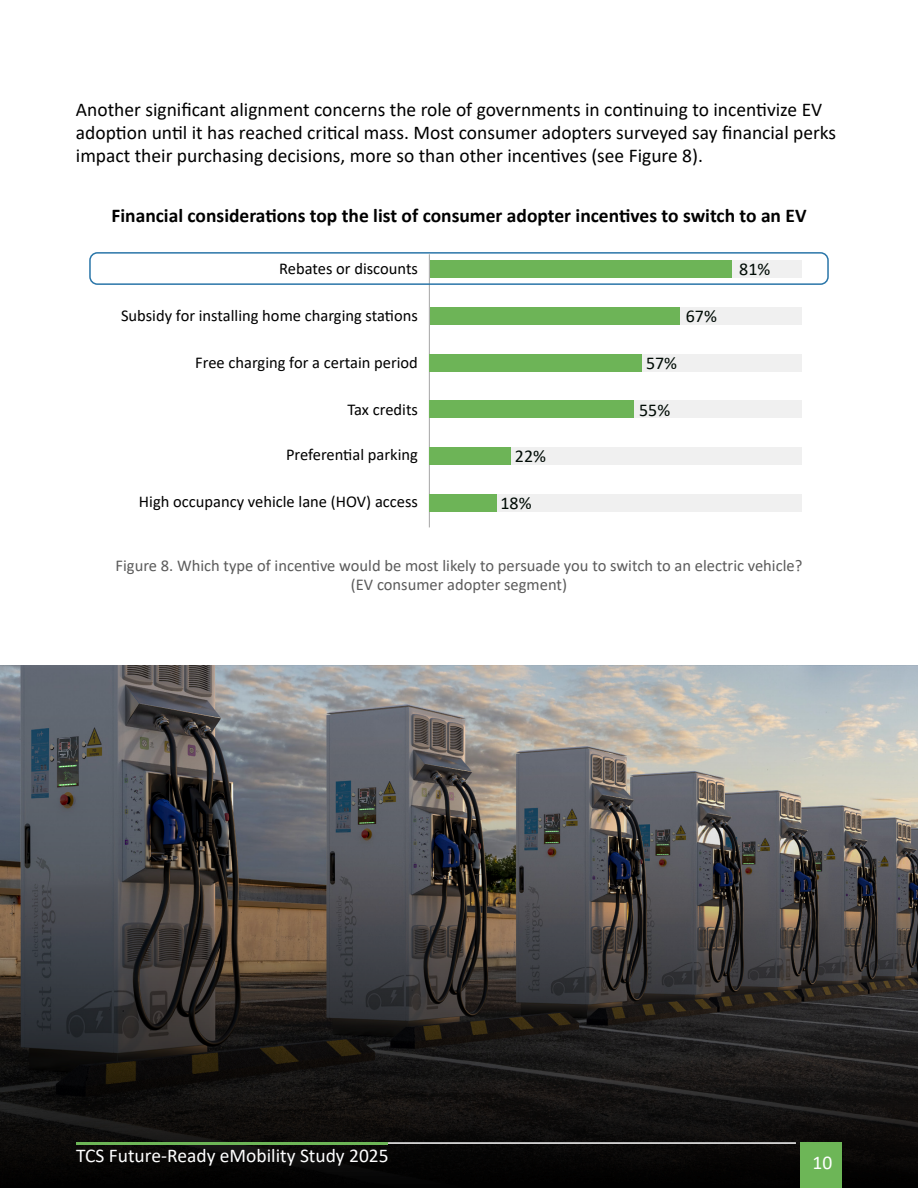
<style>
.page{position:relative;width:918px;height:1188px;background:#fff}
.page>*{position:absolute;margin:0;border:0;box-sizing:border-box;transform-origin:0 0}
.t1{font:19.5px/23.4px "Calibri";color:#000}
.t2{font:700 19.5px "Calibri";color:#000}
.t3{font:19.5px "Calibri";color:#fff}
.t4{font:18px "Calibri";color:#000b05}
.t5{font:16.5px "Calibri";color:#000}
.t6{font:16.5px/19.8px "Calibri";color:#5b5b5b;text-align:center}
</style>
<div class="page">
<svg style="left:0;top:665px;width:918px;height:523px;background:#4a4848"></svg>
<div style="left:800px;top:1142px;width:42px;height:46px;background:#6db657"></div>
<hr style="left:89px;top:1142px;width:707px;height:2px;background:#fff">
<hr style="left:76px;top:1142px;width:312px;height:3px;background:#6db657">
<hr style="left:429px;top:254px;width:1px;height:273px;background:#a5a5a5">
<div style="left:430px;top:260px;width:371px;height:17px;background:#f0f0f0"></div>
<div style="left:430px;top:260px;width:302px;height:17px;background:#6db457"></div>
<div style="left:430px;top:307px;width:371px;height:17px;background:#f0f0f0"></div>
<div style="left:430px;top:307px;width:250px;height:17px;background:#6db457"></div>
<div style="left:430px;top:354px;width:371px;height:17px;background:#f0f0f0"></div>
<div style="left:429px;top:354px;width:212px;height:17px;background:#6db457"></div>
<div style="left:430px;top:401px;width:371px;height:17px;background:#f0f0f0"></div>
<div style="left:429px;top:401px;width:205px;height:17px;background:#6db457"></div>
<div style="left:430px;top:448px;width:371px;height:17px;background:#f0f0f0"></div>
<div style="left:429px;top:448px;width:82px;height:17px;background:#6db457"></div>
<div style="left:430px;top:495px;width:371px;height:17px;background:#f0f0f0"></div>
<div style="left:429px;top:495px;width:68px;height:17px;background:#6db457"></div>
<div style="left:89px;top:252px;width:740px;height:33px;border:2px solid #2975a8;border-radius:7px"></div>
<p class="t1" style="left:76px;top:97px;width:762px">Another significant alignment concerns the role of governments in continuing to incentivize EV adoption until it has reached critical mass. Most consumer adopters surveyed say financial perks impact their purchasing decisions, more so than other incentives (see Figure 8).</p>
<p class="t2" style="left:111px;top:202px;width:697px">Financial considerations top the list of consumer adopter incentives to switch to an EV</p>
<p class="t5" style="left:279px;top:257px;width:140px">Rebates or discounts</p>
<p class="t5" style="left:121px;top:304px;width:298px">Subsidy for installing home charging stations</p>
<p class="t5" style="left:195px;top:351px;width:224px">Free charging for a certain period</p>
<p class="t5" style="left:347px;top:398px;width:72px">Tax credits</p>
<p class="t5" style="left:286px;top:444px;width:133px">Preferential parking</p>
<p class="t5" style="left:139px;top:490px;width:281px">High occupancy vehicle lane (HOV) access</p>
<p class="t4" style="left:515px;top:444px;width:33px">22%</p>
<p class="t4" style="left:500px;top:491px;width:33px">18%</p>
<p class="t4" style="left:686px;top:303px;width:33px">67%</p>
<p class="t4" style="left:646px;top:350px;width:33px">57%</p>
<p class="t4" style="left:639px;top:397px;width:33px">55%</p>
<p class="t4" style="left:739px;top:256px;width:33px">81%</p>
<p class="t6" style="left:116px;top:555px;width:688px">Figure 8. Which type of incentive would be most likely to persuade you to switch to an electric vehicle? (EV consumer adopter segment)</p>
<p class="t3" style="left:76px;top:1142px;width:314px">TCS Future-Ready eMobility Study 2025</p>
<p class="t3" style="left:813px;top:1149px;width:21px">10</p>
</div>
